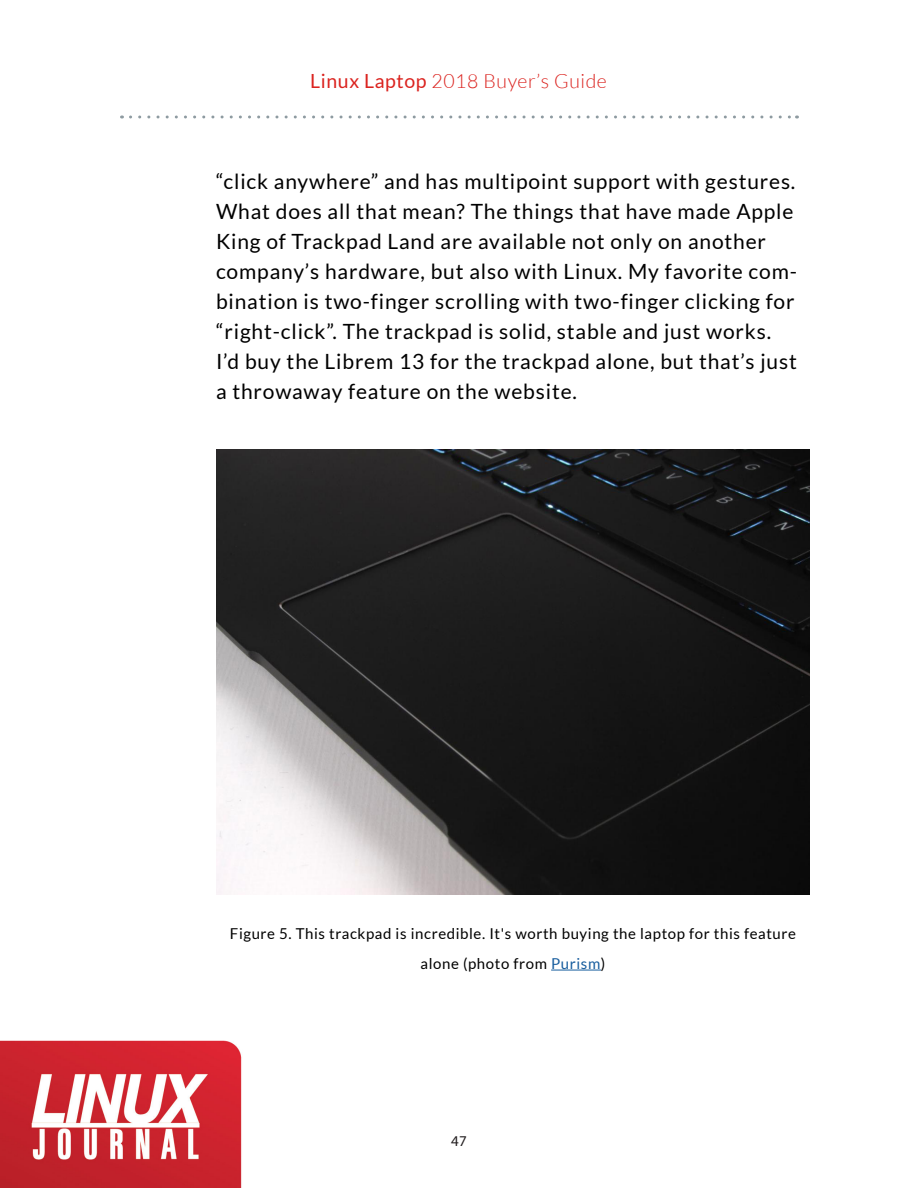
<style>
.page{position:relative;width:918px;height:1188px;background:#fff}
.page>*{position:absolute;margin:0;border:0;box-sizing:border-box;transform-origin:0 0}
.subhd{font:21px/30px "Lato";letter-spacing:.04em;color:#000}
.t1{font:300 19.5px "Lato";letter-spacing:.03em;color:#db231f}
.subhd-2{font:15px/30px "Lato";letter-spacing:.04em;color:#000;text-align:center}
.t2{font:15px "Myriad Pro";color:#231f20}
.s1{font-weight:400}
.s2{color:#175d9e}
</style>
<div class="page">
<svg style="left:130px;top:116px;width:667px;height:2px"></svg>
<img style="left:0;top:1040px;width:242px;height:148px">
<img style="left:216px;top:449px;width:594px;height:446px">
<hr style="left:551px;top:970px;width:50px;height:1px;background:#175d9e">
<p class="t1" style="left:310px;top:71px;width:298px"><span class="s1">Linux Laptop</span> 2018 Buyer’s Guide</p>
<p class="subhd" style="left:216px;top:166px;width:583px">“click anywhere” and has multipoint support with gestures.<br>What does all that mean? The things that have made Apple King of Trackpad Land are available not only on another company’s hardware, but also with Linux. My favorite com&shy;bination is two-finger scrolling with two-finger clicking for “right-click”. The trackpad is solid, stable and just works.<br>I’d buy the Librem 13 for the trackpad alone, but that’s just a throwaway feature on the website.</p>
<p class="subhd-2" style="left:230px;top:918px;width:568px">Figure 5. This trackpad is incredible. It's worth buying the laptop for this feature alone (photo from <span class="s2">Purism</span>)</p>
<p class="t2" style="left:451px;top:1132px;width:17px">47</p>
</div>
